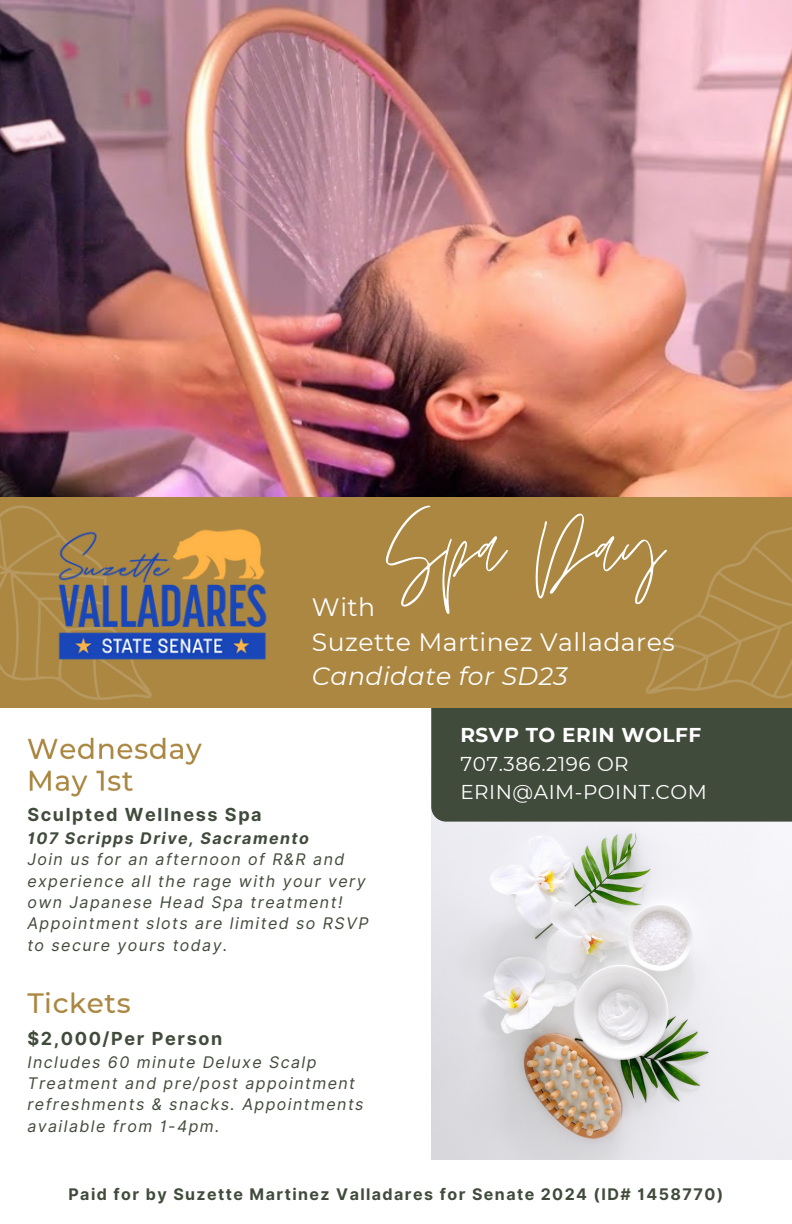
<style>
.page{position:relative;width:792px;height:1224px;background:#fff}
.page>*{position:absolute;margin:0;border:0;box-sizing:border-box;transform-origin:0 0}
.t1{font:122.6px "Jonathan";color:#fff}
.t2{font:500 28px "Montserrat";letter-spacing:.02em;color:#ab8742}
.t3{font:25.2px/34.4px "Montserrat";letter-spacing:.02em;color:#fff}
.t4{font:20px/28.4px "Montserrat";letter-spacing:.025em;color:#fff}
.t5{font:700 18px "Inter";letter-spacing:.09em;color:#414b3b}
.t6{font:italic 16px/21.4px "Inter";letter-spacing:.09em;color:#414b3b}
.t7{font:700 16px "Inter";letter-spacing:.09em;color:#414b3b}
.t8{font:italic 700 16px "Inter";letter-spacing:.09em;color:#414b3b}
.s1{font-style:italic}
.s2{font-weight:700}
</style>
<div class="page">
<img style="left:0;top:0;width:792px;height:497px">
<img style="left:431px;top:822px;width:361px;height:338px">
<div style="left:431px;top:708px;width:361px;height:114px;background:#414b3b"></div>
<div style="left:0;top:497px;width:792px;height:211px;background:#ab8742"></div>
<svg style="left:0;top:505px;width:152px;height:195px"></svg>
<svg style="left:643px;top:487px;width:149px;height:281px"></svg>
<img style="left:48px;top:522px;width:219px;height:145px">
<img style="left:27px;top:737px;width:176px;height:60px">
<h1 class="t1" style="left:386px;top:479px;width:280px">Spa Day</h1>
<p class="t3" style="left:312px;top:624px;width:364px">Suzette Martinez Valladares<br><span class="s1">Candidate for SD23</span></p>
<p class="t3" style="left:312px;top:590px;width:65px">With</p>
<p class="t5" style="left:27px;top:804px;width:236px">Sculpted Wellness Spa</p>
<h3 class="t8" style="left:27px;top:829px;width:283px">107 Scripps Drive, Sacramento</h3>
<h4 class="t6" style="left:27px;top:849px;width:343px">Join us for an afternoon of R&amp;R and experience all the rage with your very own Japanese Head Spa treatment!<br>Appointment slots are limited so RSVP to secure yours today.</h4>
<p class="t2" style="left:27px;top:985px;width:105px">Tickets</p>
<p class="t5" style="left:27px;top:1028px;width:196px">$2,000/Per Person</p>
<p class="t6" style="left:27px;top:1051px;width:338px">Includes 60 minute Deluxe Scalp<br>Treatment and pre/post appointment refreshments &amp; snacks. Appointments available from 1-4pm.</p>
<h2 class="t4" style="left:460px;top:721px;width:248px"><span class="s2">RSVP TO ERIN WOLFF<br></span>707.386.2196 OR<br>ERIN@AIM-POINT.COM</h2>
<p class="t7" style="left:69px;top:1184px;width:656px">Paid for by Suzette Martinez Valladares for Senate 2024 (ID# 1458770)</p>
</div>
